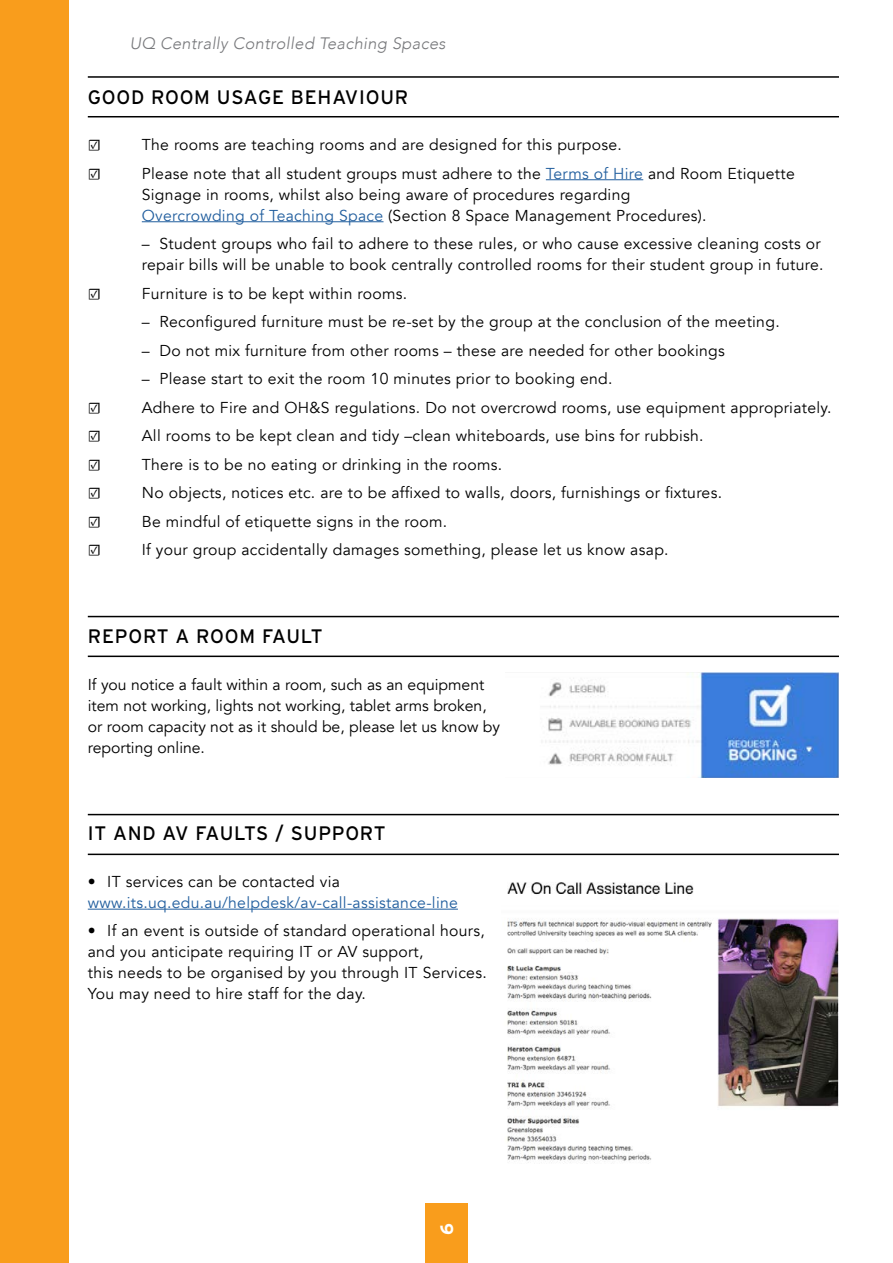
<style>
.page{position:relative;width:893px;height:1263px;background:#fff}
.page>*{position:absolute;margin:0;border:0;box-sizing:border-box;transform-origin:0 0}
.t1{font:19.5px "Interstate";letter-spacing:.04em;color:#000}
.t2{font:700 18px "Interstate";color:#fff}
.t3{font:italic 300 16.5px "Avenir";letter-spacing:.02em;color:#77787b}
.t4{font:15.75px/21px "Avenir";letter-spacing:.02em;color:#000}
.t5{font:15.75px/21px "Avenir";color:#000}
.t6{font:15.75px "Avenir";letter-spacing:.02em;color:#215e9e}
.t7{font:15.75px "Minion Pro";color:#000}
.s1{color:#215e9e}
</style>
<div class="page">
<div style="left:425px;top:1204px;width:43px;height:59px;background:#f99d1c"></div>
<div style="left:0;top:0;width:69px;height:1263px;background:#f99d1c"></div>
<hr style="left:88px;top:76px;width:751px;height:2px;background:#000">
<hr style="left:88px;top:616px;width:751px;height:1px;background:#000">
<hr style="left:88px;top:814px;width:751px;height:1px;background:#000">
<hr style="left:546px;top:179px;width:97px;height:1px;background:#215e9e">
<hr style="left:142px;top:221px;width:241px;height:1px;background:#215e9e">
<hr style="left:88px;top:909px;width:370px;height:1px;background:#215e9e">
<hr style="left:88px;top:116px;width:751px;height:1px;background:#000">
<hr style="left:88px;top:656px;width:751px;height:1px;background:#000">
<hr style="left:88px;top:854px;width:751px;height:1px;background:#000">
<img style="left:541px;top:672px;width:298px;height:106px">
<img style="left:507px;top:882px;width:332px;height:281px">
<p class="t3" style="left:130px;top:34px;width:317px">UQ Centrally Controlled Teaching Spaces</p>
<p class="t1" style="left:88px;top:86px;width:322px">GOOD ROOM USAGE BEHAVIOUR</p>
<p class="t7" style="left:88px;top:134px;width:15px">☑</p>
<p class="t4" style="left:142px;top:134px;width:482px">The rooms are teaching rooms and are designed for this purpose.</p>
<p class="t7" style="left:88px;top:163px;width:15px">☑</p>
<p class="t4" style="left:142px;top:163px;width:654px">Please note that all student groups must adhere to the <span class="s1">Terms of Hire</span> and Room Etiquette<br>Signage in rooms, whilst also being aware of procedures regarding<br><span class="s1">Overcrowding of Teaching Space</span> (Section 8 Space Management Procedures).</p>
<p class="t4" style="left:142px;top:233px;width:683px">– Student groups who fail to adhere to these rules, or who cause excessive cleaning costs or repair bills will be unable to book centrally controlled rooms for their student group in future.</p>
<p class="t7" style="left:88px;top:283px;width:15px">☑</p>
<p class="t4" style="left:142px;top:283px;width:267px">Furniture is to be kept within rooms.</p>
<p class="t4" style="left:142px;top:311px;width:639px">– Reconfigured furniture must be re-set by the group at the conclusion of the meeting.</p>
<p class="t4" style="left:142px;top:340px;width:585px">– Do not mix furniture from other rooms – these are needed for other bookings</p>
<p class="t4" style="left:142px;top:368px;width:472px">– Please start to exit the room 10 minutes prior to booking end.</p>
<p class="t7" style="left:88px;top:397px;width:15px">☑</p>
<p class="t4" style="left:142px;top:397px;width:691px">Adhere to Fire and OH&amp;S regulations. Do not overcrowd rooms, use equipment appropriately.</p>
<p class="t7" style="left:88px;top:426px;width:15px">☑</p>
<p class="t4" style="left:142px;top:425px;width:563px">All rooms to be kept clean and tidy –clean whiteboards, use bins for rubbish.</p>
<p class="t7" style="left:88px;top:454px;width:15px">☑</p>
<p class="t4" style="left:142px;top:454px;width:362px">There is to be no eating or drinking in the rooms.</p>
<p class="t7" style="left:88px;top:483px;width:15px">☑</p>
<p class="t4" style="left:142px;top:482px;width:582px">No objects, notices etc. are to be affixed to walls, doors, furnishings or fixtures.</p>
<p class="t7" style="left:88px;top:511px;width:15px">☑</p>
<p class="t4" style="left:142px;top:511px;width:307px">Be mindful of etiquette signs in the room.</p>
<p class="t7" style="left:88px;top:540px;width:15px">☑</p>
<p class="t4" style="left:142px;top:539px;width:528px">If your group accidentally damages something, please let us know asap.</p>
<p class="t1" style="left:88px;top:625px;width:236px">REPORT A ROOM FAULT</p>
<p class="t5" style="left:88px;top:674px;width:414px">If you notice a fault within a room, such as an equipment item not working, lights not working, tablet arms broken, or room capacity not as it should be, please let us know by reporting online.</p>
<p class="t1" style="left:88px;top:823px;width:299px">IT AND AV FAULTS / SUPPORT</p>
<p class="t4" style="left:88px;top:871px;width:254px">• IT services can be contacted via</p>
<p class="t6" style="left:88px;top:893px;width:372px">www.its.uq.edu.au/helpdesk/av-call-assistance-line</p>
<p class="t4" style="left:88px;top:921px;width:400px">• If an event is outside of standard operational hours, and you anticipate requiring IT or AV support,<br>this needs to be organised by you through IT Services.<br>You may need to hire staff for the day.</p>
<p class="t2" style="left:437px;top:1235px;width:13px;rotate:-90deg">6</p>
</div>
